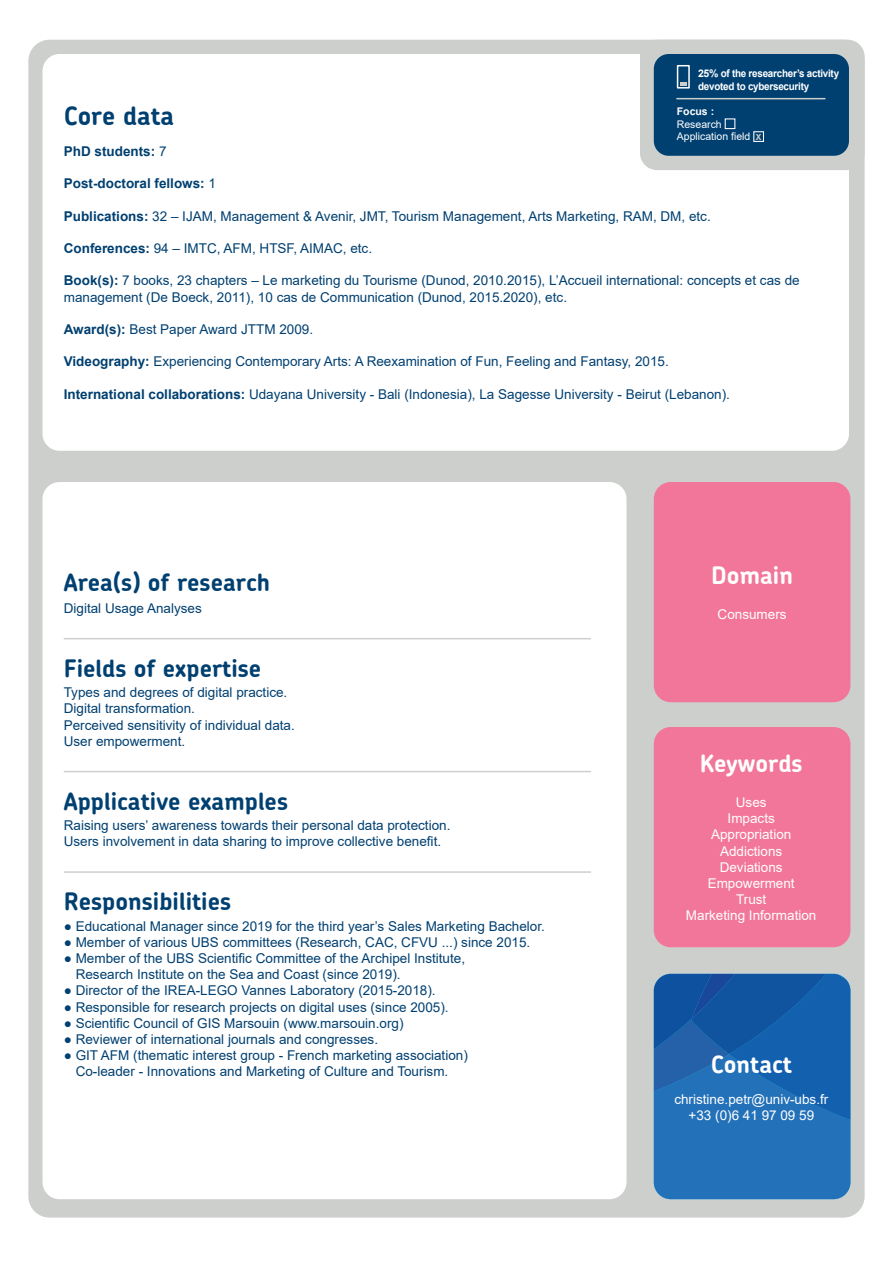
<style>
.page{position:relative;width:893px;height:1263px;background:#fff}
.page>*{position:absolute;margin:0;border:0;box-sizing:border-box;transform-origin:0 0}
.t1{font:700 25.5px "Chevin";color:#004071}
.t2{font:700 24px "Chevin";color:#004071}
.t3{font:700 24px "Chevin";color:#fff}
.t4{font:13.5px/16.2px "Arial";color:#004071}
.t5{font:13.5px/16.2px "Arial";color:#fff;text-align:center}
.t6{font:700 13.5px "Arial";color:#004071}
.t7{font:700 10.5px/12.6px "Arial";letter-spacing:-.025em;color:#fff}
.t8{font:10.5px/12.8px "Arial";color:#fff}
.t9{font:700 8.4px "Arial";color:#cdcfcd}
.s1{font-weight:700}
.s2{font-weight:400}
</style>
<div class="page">
<div style="left:28px;top:40px;width:837px;height:1177px;background:#cdcfcd;border-radius:21px"></div>
<div style="left:654px;top:727px;width:196px;height:220px;background:#f27699;border-radius:17px"></div>
<div style="left:654px;top:482px;width:196px;height:220px;background:#f27699;border-radius:17px"></div>
<svg style="left:654px;top:974px;width:196px;height:225px;background:#1c66b0"></svg>
<div style="left:43px;top:54px;width:806px;height:397px;background:#fff;border-radius:17px"></div>
<div style="left:43px;top:482px;width:583px;height:717px;background:#fff;border-radius:17px"></div>
<hr style="left:64px;top:638px;width:527px;height:1px;background:#cdcfcd">
<hr style="left:64px;top:771px;width:527px;height:1px;background:#cdcfcd">
<hr style="left:64px;top:871px;width:527px;height:2px;background:#cdcfcd">
<div style="left:640px;top:40px;width:225px;height:130px;background:#cdcfcd;border-radius:17px"></div>
<div style="left:654px;top:54px;width:195px;height:102px;background:#004071;border-radius:15px"></div>
<div style="left:677px;top:65px;width:13px;height:24px;border:2px solid #fff"></div>
<svg style="left:680px;top:82px;width:6px;height:3px"></svg>
<div style="left:725px;top:118px;width:10px;height:11px;border:1px solid #fff"></div>
<div style="left:753px;top:131px;width:11px;height:11px;border:1px solid #fff"></div>
<hr style="left:677px;top:98px;width:148px;height:1px;background:#cdcfcd">
<p class="t7" style="left:698px;top:67px;width:143px">25% of the researcher’s activity devoted to cybersecurity</p>
<p class="t8" style="left:677px;top:105px;width:75px"><span class="s1">Focus :<br></span>Research<br>Application field</p>
<p class="t1" style="left:64px;top:99px;width:112px">Core data</p>
<p class="t6" style="left:64px;top:142px;width:104px">PhD students: <span class="s2">7</span></p>
<p class="t6" style="left:64px;top:174px;width:154px">Post-doctoral fellows: <span class="s2">1</span></p>
<p class="t4" style="left:64px;top:208px;width:648px"><span class="s1">Publications:</span> 32 – IJAM, Management &amp; Avenir, JMT, Tourism Management, Arts Marketing, RAM, DM, etc.</p>
<p class="t4" style="left:64px;top:240px;width:310px"><span class="s1">Conferences:</span> 94 – IMTC, AFM, HTSF, AIMAC, etc.</p>
<p class="t4" style="left:64px;top:273px;width:737px"><span class="s1">Book(s):</span> 7 books, 23 chapters – Le marketing du Tourisme (Dunod, 2010.2015), L’Accueil international: concepts et cas de management (De Boeck, 2011), 10 cas de Communication (Dunod, 2015.2020), etc.</p>
<p class="t4" style="left:64px;top:321px;width:251px"><span class="s1">Award(s):</span> Best Paper Award JTTM 2009.</p>
<p class="t4" style="left:64px;top:354px;width:607px"><span class="s1">Videography:</span> Experiencing Contemporary Arts: A Reexamination of Fun, Feeling and Fantasy, 2015.</p>
<p class="t4" style="left:64px;top:386px;width:668px"><span class="s1">International collaborations:</span> Udayana University - Bali (Indonesia), La Sagesse University - Beirut (Lebanon).</p>
<p class="t9" style="left:756px;top:131px;width:7px">X</p>
<p class="t2" style="left:64px;top:566px;width:208px">Area(s) of research</p>
<p class="t4" style="left:64px;top:600px;width:140px">Digital Usage Analyses</p>
<p class="t2" style="left:64px;top:652px;width:199px">Fields of expertise</p>
<p class="t4" style="left:64px;top:684px;width:225px">Types and degrees of digital practice.</p>
<p class="t4" style="left:64px;top:700px;width:133px">Digital transformation.</p>
<p class="t4" style="left:64px;top:717px;width:233px">Perceived sensitivity of individual data.</p>
<p class="t4" style="left:64px;top:733px;width:123px">User empowerment.</p>
<p class="t2" style="left:64px;top:785px;width:226px">Applicative examples</p>
<p class="t4" style="left:64px;top:817px;width:388px">Raising users’ awareness towards their personal data protection.</p>
<p class="t4" style="left:64px;top:833px;width:379px">Users involvement in data sharing to improve collective benefit.</p>
<p class="t2" style="left:64px;top:886px;width:169px">Responsibilities</p>
<p class="t4" style="left:64px;top:918px;width:483px">● Educational Manager since 2019 for the third year’s Sales Marketing Bachelor.</p>
<p class="t4" style="left:64px;top:934px;width:468px">● Member of various UBS committees (Research, CAC, CFVU ...) since 2015.</p>
<p class="t4" style="left:76px;top:950px;width:391px;text-indent:-12px">● Member of the UBS Scientific Committee of the Archipel Institute,<br>Research Institute on the Sea and Coast (since 2019).</p>
<p class="t4" style="left:64px;top:982px;width:373px">● Director of the IREA-LEGO Vannes Laboratory (2015-2018).</p>
<p class="t4" style="left:64px;top:999px;width:386px">● Responsible for research projects on digital uses (since 2005).</p>
<p class="t4" style="left:64px;top:1015px;width:341px">● Scientific Council of GIS Marsouin (www.marsouin.org)</p>
<p class="t4" style="left:64px;top:1031px;width:316px">● Reviewer of international journals and congresses.</p>
<p class="t4" style="left:64px;top:1047px;width:406px;text-align:center">● GIT AFM (thematic interest group - French marketing association)<br>Co-leader - Innovations and Marketing of Culture and Tourism.</p>
<p class="t3" style="left:711px;top:559px;width:83px">Domain</p>
<p class="t5" style="left:718px;top:606px;width:71px">Consumers</p>
<p class="t3" style="left:700px;top:748px;width:104px">Keywords</p>
<p class="t5" style="left:736px;top:794px;width:32px">Uses</p>
<p class="t5" style="left:728px;top:810px;width:49px">Impacts</p>
<p class="t5" style="left:711px;top:826px;width:82px">Appropriation</p>
<p class="t5" style="left:720px;top:843px;width:64px">Addictions</p>
<p class="t5" style="left:720px;top:859px;width:65px">Deviations</p>
<p class="t5" style="left:708px;top:875px;width:89px">Empowerment</p>
<p class="t5" style="left:736px;top:891px;width:32px">Trust</p>
<p class="t5" style="left:686px;top:907px;width:132px">Marketing Information</p>
<p class="t3" style="left:711px;top:1049px;width:83px">Contact</p>
<p class="t5" style="left:674px;top:1091px;width:155px">christine.petr@univ-ubs.fr +33 (0)6 41 97 09 59</p>
</div>
